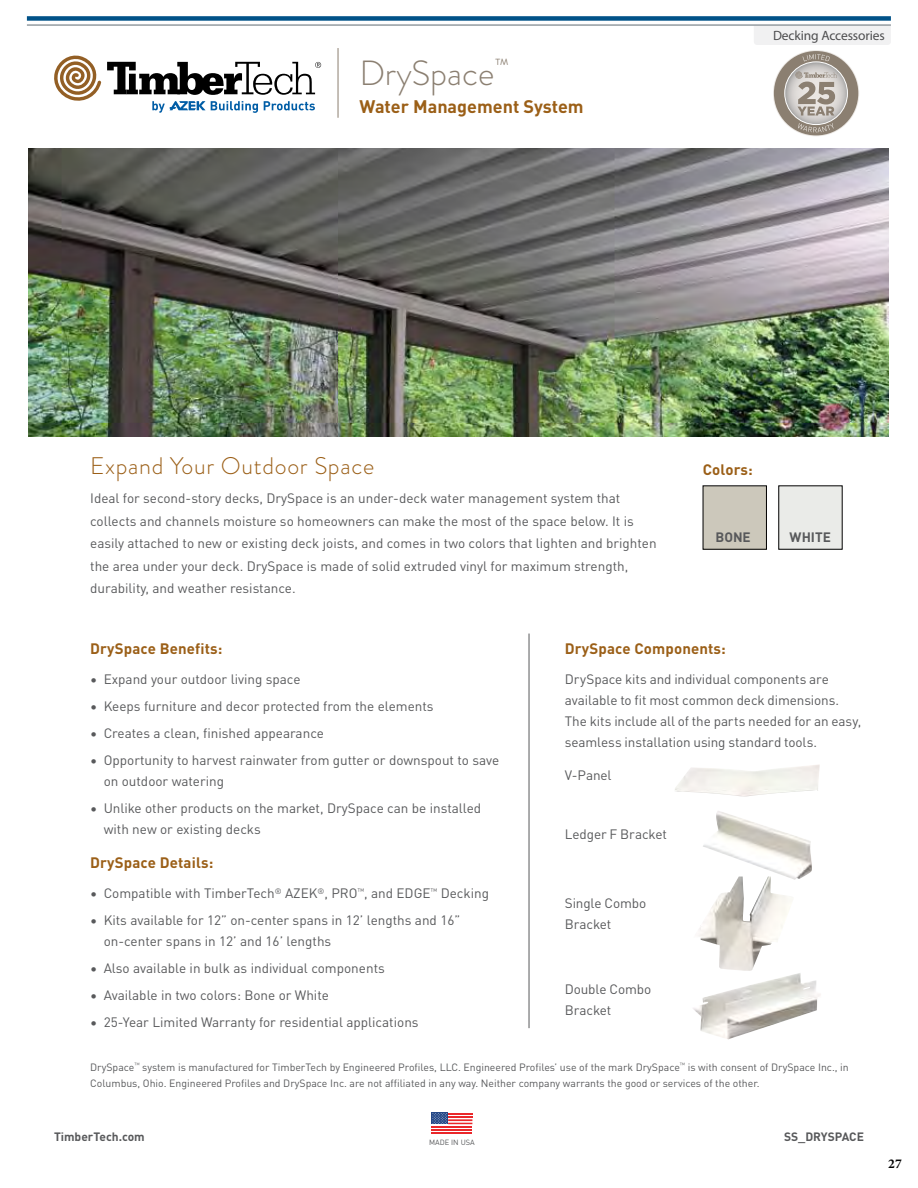
<style>
.page{position:relative;width:918px;height:1188px;background:#fff}
.page>*{position:absolute;margin:0;border:0;box-sizing:border-box;transform-origin:0 0}
.t1{font:300 34.95px "Brandon Grotesque";color:#8b7f71}
.t2{font:300 24px "Brandon Grotesque";letter-spacing:.03em;color:#9b5f17}
.t3{font:700 18px "DINOT";color:#9b5f17}
.t4{font:700 15px "DINOT";letter-spacing:.01em;color:#9b5f17}
.t5{font:13.5px/21px "DINOT";color:#58595b}
.t6{font:13.5px "Myriad Pro";letter-spacing:-.01em;color:#4d4d4f}
.t7{font:700 13.5px "DINOT";letter-spacing:.005em;color:#58595b}
.t8{font:700 13.5px "Minion Pro";color:#000}
.t9{font:700 12px "DINOT";color:#58595b}
.t10{font:10.5px/16.5px "DINOT";color:#58595b}
.t11{font:7.5px "DINOT";color:#58595b}
</style>
<div class="page">
<div style="left:27px;top:16px;width:864px;height:5px;background:#005288"></div>
<div style="left:754px;top:26px;width:137px;height:19px;background:#f1f1f2"></div>
<hr style="left:27px;top:24px;width:864px;height:2px;background:#949ca1">
<img style="left:29px;top:148px;width:860px;height:288px">
<div style="left:431px;top:1113px;width:41px;height:21px;background:linear-gradient(to right,#fff,#fff)"></div>
<hr style="left:431px;top:1126px;width:41px;height:2px;background:#ea272a">
<hr style="left:431px;top:1129px;width:41px;height:2px;background:#ea272a">
<hr style="left:431px;top:1133px;width:41px;height:1px;background:#ea272a">
<div style="left:431px;top:1113px;width:17px;height:11px;background:#244887"></div>
<svg style="left:432px;top:1113px;width:40px;height:11px"></svg>
<img style="left:703px;top:811px;width:109px;height:69px">
<img style="left:698px;top:877px;width:96px;height:94px">
<img style="left:693px;top:973px;width:128px;height:66px">
<hr style="left:529px;top:634px;width:1px;height:394px;background:#58595b">
<div style="left:703px;top:486px;width:63px;height:63px;background:#ccc8bb"></div>
<div style="left:703px;top:486px;width:64px;height:64px;border:1px solid #000"></div>
<div style="left:779px;top:486px;width:63px;height:63px;background:#eaebe8"></div>
<svg style="left:773px;top:50px;width:86px;height:86px"></svg>
<div style="left:774px;top:51px;width:84px;height:84px;background:#8b7f71;border-radius:50%"></div>
<svg style="left:785px;top:62px;width:62px;height:63px"></svg>
<div style="left:784px;top:62px;width:64px;height:63px;border:1px solid #fff;border-radius:50%"></div>
<svg style="left:803px;top:54px;width:27px;height:7px"></svg>
<svg style="left:798px;top:123px;width:36px;height:10px"></svg>
<svg style="left:795px;top:71px;width:43px;height:45px"></svg>
<hr style="left:338px;top:48px;width:1px;height:70px;background:#8b7e70">
<svg style="left:211px;top:101px;width:47px;height:12px"></svg>
<svg style="left:264px;top:101px;width:51px;height:9px"></svg>
<svg style="left:152px;top:101px;width:53px;height:12px"></svg>
<svg style="left:54px;top:55px;width:47px;height:46px"></svg>
<svg style="left:107px;top:62px;width:214px;height:33px"></svg>
<h1 class="t1" style="left:360px;top:49px;width:151px">DrySpace<sup>™</sup></h1>
<h3 class="t3" style="left:360px;top:93px;width:226px">Water Management System</h3>
<p class="t6" style="left:773px;top:27px;width:113px">Decking Accessories</p>
<h2 class="t2" style="left:90px;top:449px;width:286px">Expand Your Outdoor Space</h2>
<p class="t5" style="left:90px;top:486px;width:568px;line-height:22.5px">Ideal for second-story decks, DrySpace is an under-deck water management system that collects and channels moisture so homeowners can make the most of the space below. It is easily attached to new or existing deck joists, and comes in two colors that lighten and brighten the area under your deck. DrySpace is made of solid extruded vinyl for maximum strength, durability, and weather resistance.</p>
<p class="t4" style="left:703px;top:458px;width:52px">Colors:</p>
<p class="t7" style="left:715px;top:526px;width:37px">BONE</p>
<p class="t7" style="left:789px;top:526px;width:43px">WHITE</p>
<p class="t4" style="left:90px;top:637px;width:134px">DrySpace Benefits:</p>
<p class="t5" style="left:90px;top:667px;width:212px">• Expand your outdoor living space</p>
<p class="t5" style="left:90px;top:694px;width:345px">• Keeps furniture and decor protected from the elements</p>
<p class="t5" style="left:90px;top:721px;width:235px">• Creates a clean, finished appearance</p>
<p class="t5" style="left:104px;top:748px;width:397px;text-indent:-13px">• Opportunity to harvest rainwater from gutter or downspout to save on outdoor watering</p>
<p class="t5" style="left:104px;top:796px;width:379px;text-indent:-13px">• Unlike other products on the market, DrySpace can be installed with new or existing decks</p>
<p class="t4" style="left:90px;top:851px;width:125px">DrySpace Details:</p>
<p class="t5" style="left:90px;top:882px;width:400px">• Compatible with TimberTech<sup>®</sup> AZEK<sup>®</sup>, PRO<sup>™</sup>, and EDGE<sup>™</sup> Decking</p>
<p class="t5" style="left:104px;top:909px;width:358px;text-indent:-14px">• Kits available for 12” on-center spans in 12’ lengths and 16” on-center spans in 12’ and 16’ lengths</p>
<p class="t5" style="left:90px;top:957px;width:296px">• Also available in bulk as individual components</p>
<p class="t5" style="left:90px;top:984px;width:240px">• Available in two colors: Bone or White</p>
<p class="t5" style="left:90px;top:1011px;width:330px">• 25-Year Limited Warranty for residential applications</p>
<p class="t4" style="left:565px;top:637px;width:163px">DrySpace Components:</p>
<p class="t5" style="left:565px;top:667px;width:298px">DrySpace kits and individual components are available to fit most common deck dimensions.<br>The kits include all of the parts needed for an easy, seamless installation using standard tools.</p>
<p class="t5" style="left:565px;top:764px;width:48px">V-Panel</p>
<p class="t5" style="left:565px;top:823px;width:103px">Ledger F Bracket</p>
<p class="t5" style="left:565px;top:892px;width:83px">Single Combo<br>Bracket</p>
<p class="t5" style="left:565px;top:977px;width:88px">Double Combo<br>Bracket</p>
<p class="t10" style="left:90px;top:1058px;width:760px">DrySpace<sup>™</sup> system is manufactured for TimberTech by Engineered Profiles, LLC. Engineered Profiles’ use of the mark DrySpace<sup>™</sup> is with consent of DrySpace Inc., in<br>Columbus, Ohio. Engineered Profiles and DrySpace Inc. are not affiliated in any way. Neither company warrants the good or services of the other.</p>
<p class="t9" style="left:54px;top:1127px;width:92px">TimberTech.com</p>
<p class="t9" style="left:784px;top:1127px;width:81px">SS_DRYSPACE</p>
<p class="t11" style="left:429px;top:1137px;width:47px">MADE IN USA</p>
<p class="t8" style="left:888px;top:1154px;width:15px">27</p>
</div>
